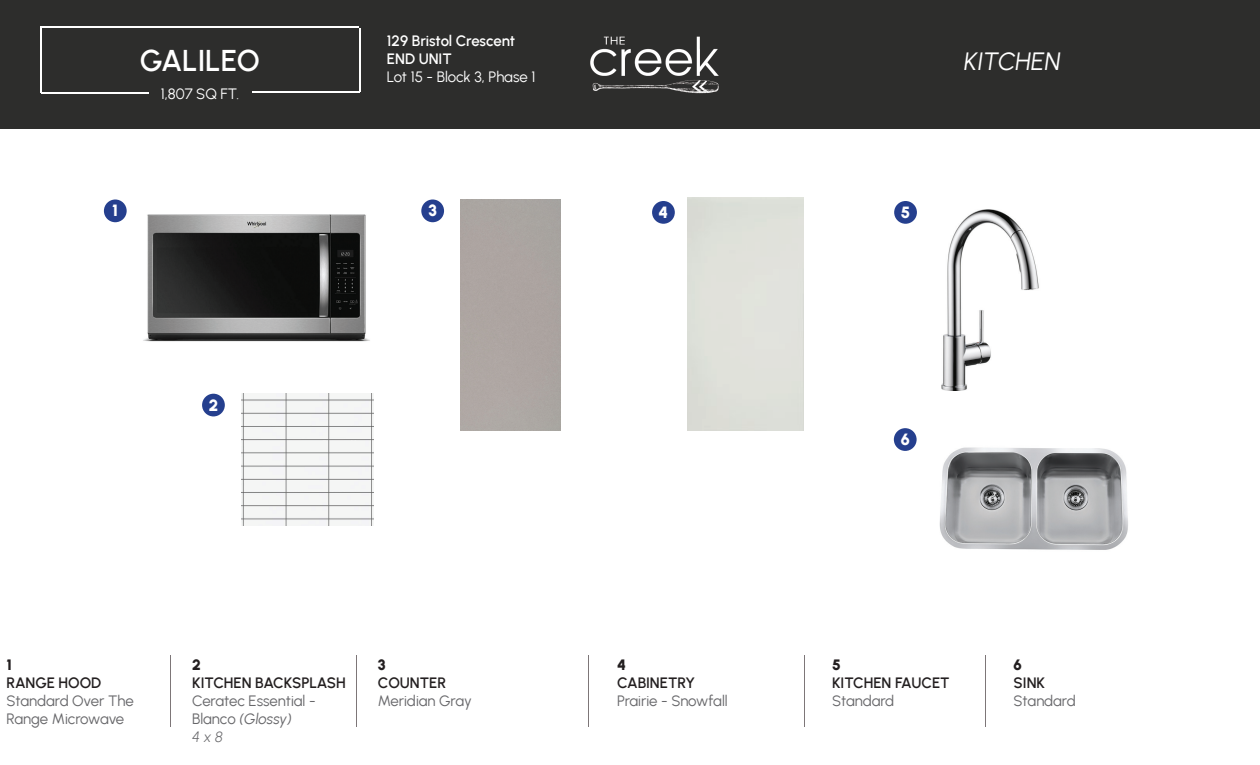
<style>
.page{position:relative;width:1260px;height:765px;background:#fff}
.page>*{position:absolute;margin:0;border:0;box-sizing:border-box;transform-origin:0 0}
.t1{font:600 30px "Urbanist";letter-spacing:-.005em;color:#fff}
.t2{font:italic 25px "Urbanist";color:#fff}
.t3{font:900 16.25px "Urbanist";color:#fff}
.t4{font:15px/18px "Urbanist";letter-spacing:-.005em;color:#67676a}
.t5{font:600 15px "Urbanist";letter-spacing:-.005em;color:#231f20}
.t6{font:15px "Urbanist";letter-spacing:-.005em;color:#fff}
.t7{font:600 15px/18px "Urbanist";letter-spacing:-.005em;color:#fff}
.t8{font:900 15px "Urbanist";color:#231f20}
.s1{font-style:italic}
.s2{font-weight:300;font-style:italic}
</style>
<div class="page">
<div style="left:0;top:0;width:1260px;height:129px;background:#2d2d2c"></div>
<img style="left:590px;top:36px;width:129px;height:58px">
<hr style="left:42px;top:93px;width:107px;height:1px;background:#fff">
<hr style="left:41px;top:28px;width:1px;height:65px;background:#fff">
<hr style="left:41px;top:27px;width:318px;height:1px;background:#fff">
<hr style="left:359px;top:29px;width:1px;height:63px;background:#fff">
<hr style="left:252px;top:92px;width:107px;height:1px;background:#fff">
<img style="left:941px;top:209px;width:98px;height:182px">
<div style="left:104px;top:199px;width:23px;height:23px;background:#253f8e;border-radius:50%"></div>
<div style="left:202px;top:394px;width:23px;height:22px;background:#253f8e;border-radius:50%"></div>
<div style="left:421px;top:199px;width:23px;height:23px;background:#253f8e;border-radius:50%"></div>
<div style="left:652px;top:201px;width:23px;height:23px;background:#253f8e;border-radius:50%"></div>
<div style="left:894px;top:201px;width:23px;height:23px;background:#253f8e;border-radius:50%"></div>
<img style="left:143px;top:214px;width:227px;height:128px">
<img style="left:242px;top:394px;width:132px;height:132px">
<img style="left:939px;top:447px;width:189px;height:103px">
<hr style="left:170px;top:656px;width:1px;height:72px;background:#7d7678">
<hr style="left:356px;top:656px;width:1px;height:72px;background:#7d7678">
<hr style="left:589px;top:656px;width:1px;height:72px;background:#7d7678">
<hr style="left:804px;top:656px;width:1px;height:72px;background:#7d7678">
<hr style="left:985px;top:656px;width:1px;height:72px;background:#7d7678">
<div style="left:894px;top:428px;width:23px;height:23px;background:#253f8e;border-radius:50%"></div>
<h1 class="t1" style="left:140px;top:41px;width:122px">GALILEO</h1>
<p class="t6" style="left:161px;top:84px;width:80px">1,807 SQ FT.</p>
<p class="t3" style="left:112px;top:199px;width:7px">1</p>
<p class="t3" style="left:209px;top:393px;width:11px">2</p>
<p class="t7" style="left:387px;top:31px;width:130px">129 Bristol Crescent<br>END UNIT</p>
<p class="t6" style="left:387px;top:67px;width:150px">Lot 15 - Block 3, Phase 1</p>
<p class="t3" style="left:428px;top:199px;width:10px">3</p>
<p class="t3" style="left:659px;top:201px;width:11px">4</p>
<p class="t3" style="left:901px;top:201px;width:11px">5</p>
<h2 class="t2" style="left:964px;top:45px;width:98px">KITCHEN</h2>
<p class="t3" style="left:901px;top:428px;width:11px">6</p>
<p class="t8" style="left:6px;top:654px;width:7px">1</p>
<p class="t5" style="left:6px;top:672px;width:96px">RANGE HOOD</p>
<p class="t4" style="left:6px;top:691px;width:129px">Standard Over The<br>Range Microwave</p>
<p class="t8" style="left:192px;top:654px;width:10px">2</p>
<p class="t5" style="left:192px;top:672px;width:155px">KITCHEN BACKSPLASH</p>
<p class="t4" style="left:192px;top:691px;width:125px">Ceratec Essential -<br>Blanco <span class="s1">(Glossy)<br></span><span class="s2">4 x 8</span></p>
<p class="t8" style="left:378px;top:654px;width:9px">3</p>
<p class="t5" style="left:378px;top:672px;width:70px">COUNTER</p>
<p class="t4" style="left:378px;top:691px;width:95px">Meridian Gray</p>
<p class="t8" style="left:617px;top:654px;width:10px">4</p>
<p class="t5" style="left:617px;top:672px;width:80px">CABINETRY</p>
<p class="t4" style="left:617px;top:691px;width:112px">Prairie - Snowfall</p>
<p class="t8" style="left:832px;top:654px;width:10px">5</p>
<p class="t5" style="left:832px;top:672px;width:119px">KITCHEN FAUCET</p>
<p class="t4" style="left:832px;top:691px;width:64px">Standard</p>
<p class="t8" style="left:1014px;top:654px;width:10px">6</p>
<p class="t5" style="left:1014px;top:672px;width:33px">SINK</p>
<p class="t4" style="left:1014px;top:691px;width:64px">Standard</p>
</div>
